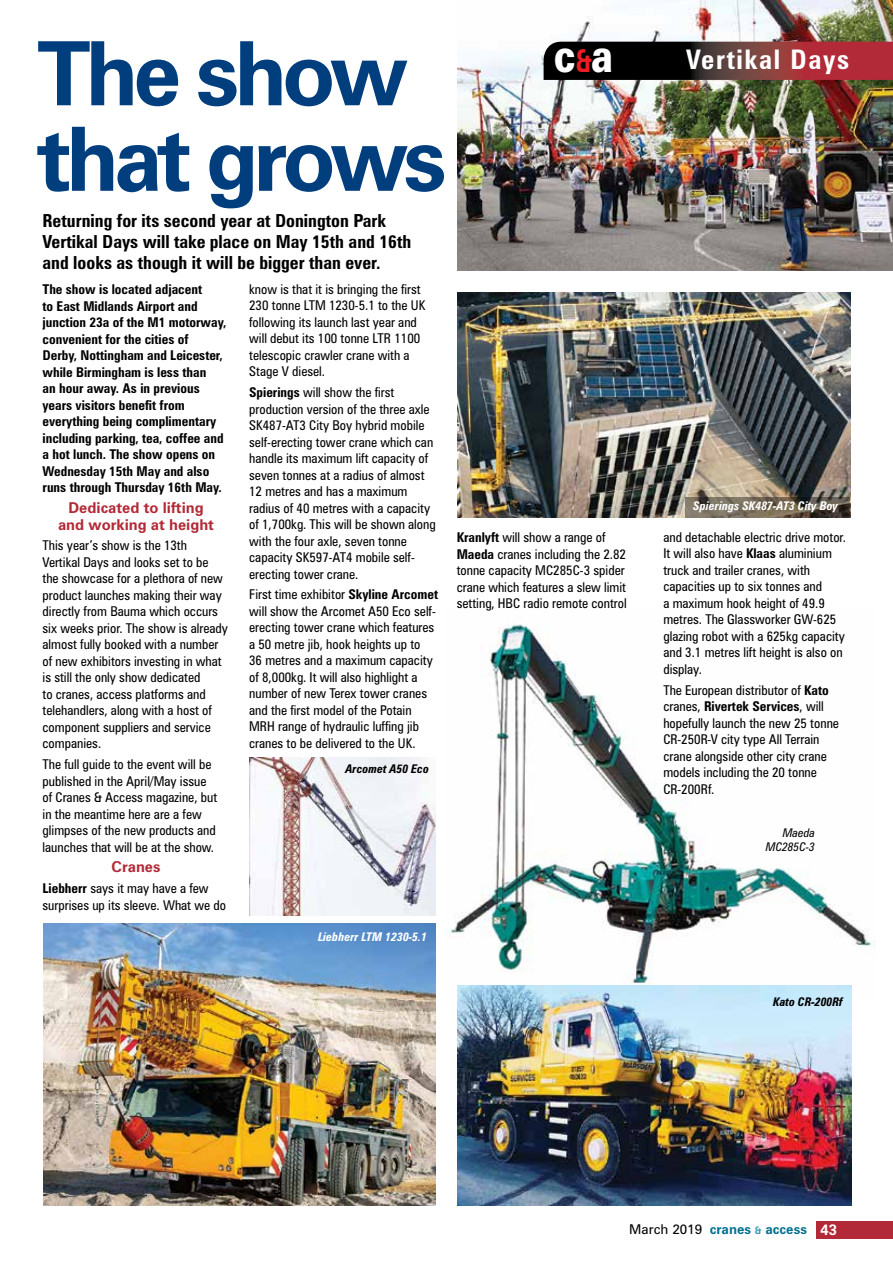
<style>
.page{position:relative;width:893px;height:1263px;background:#fff}
.page>*{position:absolute;margin:0;border:0;box-sizing:border-box;transform-origin:0 0}
.t1{font:700 88.95px/85.5px "Zurich BT";letter-spacing:-.06em;color:#003e7e}
.t2{font:900 45.9px "Zurich BT";color:#fff;scale:.79 1}
.t3{font:700 condensed 27px "Zurich BT";letter-spacing:.06em;color:#fff}
.t4{font:700 condensed 18px/21px "Zurich BT";color:#000}
.t5{font:700 15px/16.5px "Zurich BT";color:#b22a37;text-align:center}
.t6{font:condensed 13.5px/16.5px "Zurich BT";color:#000}
.t7{font:700 condensed 13.5px/16.5px "Zurich BT";color:#000}
.t8{font:700 13.5px "Zurich BT";color:#00728f}
.t9{font:italic 700 condensed 12px "Zurich BT";color:#fff}
.t10{font:italic 700 condensed 12px "Zurich BT";color:#000}
.t11{font:italic condensed 12px/13.5px "Zurich BT";color:#000;text-align:right}
.s1{font-weight:700}
.s2{font-weight:700;font-size:31.65px;color:#ed1d24}
.s3{font-weight:400;color:#000}
.s4{font-size:10.5px;color:#3c9db6}
.s5{font-size:15px;color:#fff}
</style>
<div class="page">
<img style="left:447px;top:624px;width:428px;height:362px">
<img style="left:457px;top:0;width:436px;height:270px">
<svg style="left:544px;top:42px;width:349px;height:38px;background:#521f22"></svg>
<div style="left:816px;top:1222px;width:77px;height:17px;background:#b22a37"></div>
<img style="left:44px;top:923px;width:391px;height:282px">
<img style="left:457px;top:292px;width:393px;height:226px">
<img style="left:249px;top:758px;width:187px;height:157px">
<img style="left:457px;top:986px;width:395px;height:220px">
<svg style="left:685px;top:497px;width:165px;height:20px;background:#695f50"></svg>
<h1 class="t1" style="left:37px;top:30px;width:411px">The show that grows</h1>
<h3 class="t4" style="left:43px;top:210px;width:370px">Returning for its second year at Donington Park<br>Vertikal Days will take place on May 15th and 16th and looks as though it will be bigger than ever.</h3>
<p class="t7" style="left:43px;top:281px;width:185px">The show is located adjacent<br>to East Midlands Airport and junction 23a of the M1 motorway, convenient for the cities of<br>Derby, Nottingham and Leicester, while Birmingham is less than<br>an hour away. As in previous years visitors benefit from everything being complimentary including parking, tea, coffee and a hot lunch. The show opens on<br>Wednesday 15th May and also runs through Thursday 16th May.</p>
<p class="t5" style="left:58px;top:499px;width:158px">Dedicated to lifting and working at height</p>
<p class="t6" style="left:43px;top:537px;width:187px">This year’s show is the 13th<br>Vertikal Days and looks set to be the showcase for a plethora of new product launches making their way directly from Bauma which occurs six weeks prior. The show is already almost fully booked with a number of new exhibitors investing in what is still the only show dedicated<br>to cranes, access platforms and telehandlers, along with a host of component suppliers and service companies.</p>
<p class="t6" style="left:43px;top:756px;width:176px">The full guide to the event will be published in the April/May issue of Cranes &amp; Access magazine, but in the meantime here are a few glimpses of the new products and launches that will be at the show.</p>
<p class="t5" style="left:112px;top:859px;width:51px">Cranes</p>
<p class="t6" style="left:43px;top:880px;width:185px"><span class="s1">Liebherr</span> says it may have a few surprises up its sleeve. What we do</p>
<p class="t6" style="left:249px;top:281px;width:178px">know is that it is bringing the first<br>230 tonne LTM 1230-5.1 to the UK following its launch last year and will debut its 100 tonne LTR 1100 telescopic crawler crane with a<br>Stage V diesel.</p>
<p class="t6" style="left:249px;top:384px;width:188px"><span class="s1">Spierings</span> will show the first production version of the three axle<br>SK487-AT3 City Boy hybrid mobile self-erecting tower crane which can handle its maximum lift capacity of seven tonnes at a radius of almost<br>12 metres and has a maximum radius of 40 metres with a capacity of 1,700kg. This will be shown along with the four axle, seven tonne capacity SK597-AT4 mobile self&shy;erecting tower crane.</p>
<p class="t6" style="left:249px;top:586px;width:190px">First time exhibitor <span class="s1">Skyline Arcomet </span>will show the Arcomet A50 Eco self&shy;erecting tower crane which features a 50 metre jib, hook heights up to<br>36 metres and a maximum capacity of 8,000kg. It will also highlight a number of new Terex tower cranes and the first model of the Potain MRH range of hydraulic luffing jib cranes to be delivered to the UK.</p>
<p class="t10" style="left:346px;top:761px;width:85px">Arcomet A50 Eco</p>
<p class="t9" style="left:318px;top:930px;width:111px">Liebherr LTM 1230-5.1</p>
<h2 class="t2" style="left:554px;top:28px;width:76px">c<span class="s2">&amp;</span>a</h2>
<h3 class="t3" style="left:686px;top:43px;width:165px">Vertikal Days</h3>
<p class="t6" style="left:457px;top:529px;width:172px"><span class="s1">Kranlyft</span> will show a range of<br><span class="s1">Maeda</span> cranes including the 2.82 tonne capacity MC285C-3 spider crane which features a slew limit setting, HBC radio remote control</p>
<p class="t9" style="left:693px;top:498px;width:146px">Spierings SK487-AT3 City Boy</p>
<p class="t6" style="left:663px;top:529px;width:184px">and detachable electric drive motor.<br>It will also have <span class="s1">Klaas</span> aluminium truck and trailer cranes, with capacities up to six tonnes and<br>a maximum hook height of 49.9 metres. The Glassworker GW-625 glazing robot with a 625kg capacity and 3.1 metres lift height is also on display.</p>
<p class="t6" style="left:663px;top:681px;width:177px">The European distributor of <span class="s1">Kato </span>cranes, <span class="s1">Rivertek Services</span>, will hopefully launch the new 25 tonne<br>CR-250R-V city type All Terrain crane alongside other city crane models including the 20 tonne<br>CR-200Rf.</p>
<p class="t11" style="left:766px;top:826px;width:51px">Maeda<br>MC285C-3</p>
<p class="t10" style="left:773px;top:994px;width:71px">Kato CR-200Rf</p>
<p class="t8" style="left:629px;top:1221px;width:209px"><span class="s3">March 2019</span> cranes <span class="s4">&amp;</span> access <span class="s5">43</span></p>
</div>
